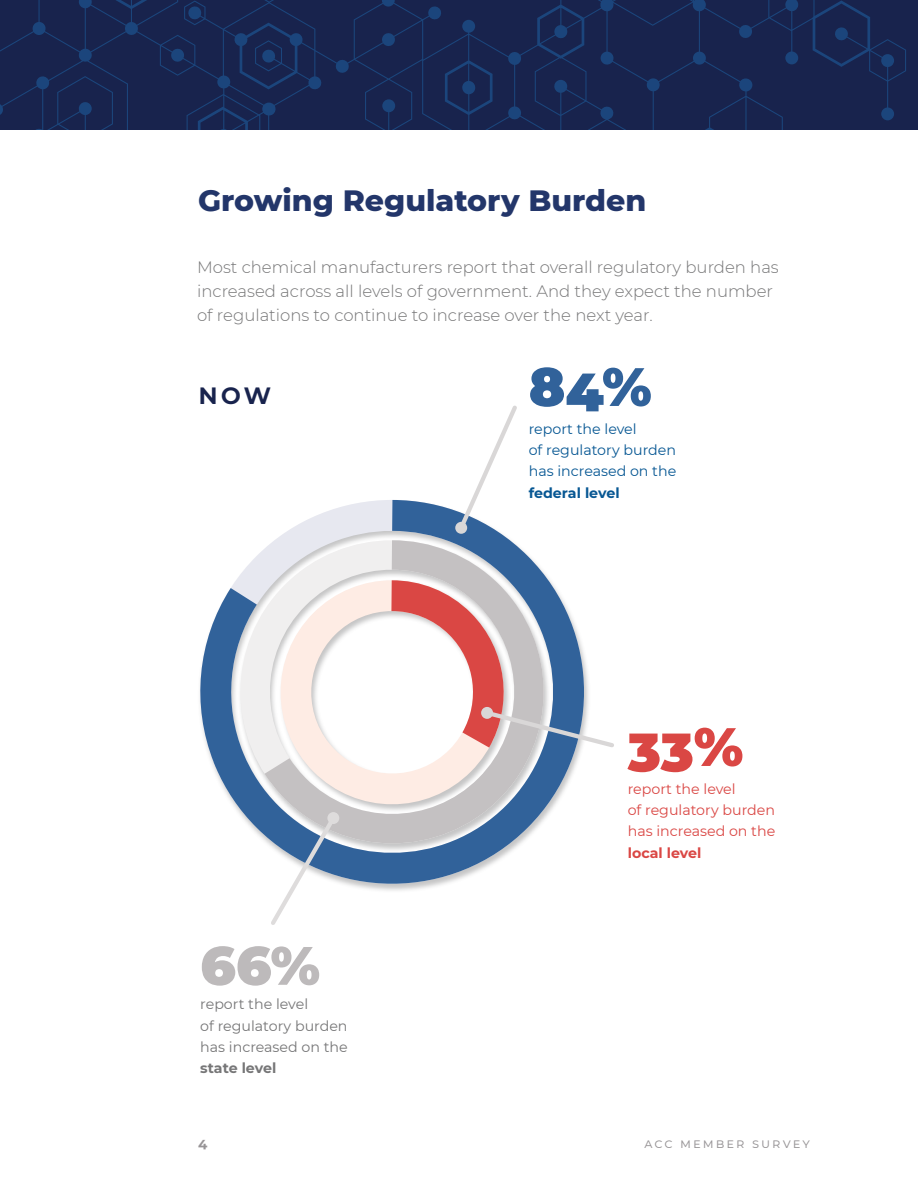
<style>
.page{position:relative;width:918px;height:1188px;background:#fff}
.page>*{position:absolute;margin:0;border:0;box-sizing:border-box;transform-origin:0 0}
.t1{font:900 54px "Montserrat";color:#31629a}
.t2{font:900 54px "Montserrat";color:#bdbabb}
.t3{font:900 54px "Montserrat";color:#da4744}
.t4{font:800 30px "Montserrat";color:#23366a}
.t5{font:600 28.65px "Montserrat";color:#18234d}
.t6{font:300 16.5px/24px "Montserrat";color:#767677}
.t7{font:14.25px/21.3px "Montserrat";color:#075793}
.t8{font:14.25px/21.3px "Montserrat";color:#767677}
.t9{font:14.25px/21.3px "Montserrat";color:#da4744}
.t10{font:700 14.25px "Montserrat";color:#075793}
.t11{font:700 14.25px "Montserrat";color:#767677}
.t12{font:700 14.25px "Montserrat";color:#da4744}
.t13{font:13.5px "Montserrat";color:#979496}
.t14{font:700 13.5px "Montserrat";color:#979496}
</style>
<div class="page">
<svg style="left:0;top:0;width:906px;height:130px;background:#182651"></svg>
<svg style="left:200px;top:500px;width:381px;height:391px"></svg>
<svg style="left:226px;top:525px;width:332px;height:333px"></svg>
<svg style="left:265px;top:540px;width:293px;height:318px"></svg>
<svg style="left:456px;top:405px;width:64px;height:128px"></svg>
<div style="left:455px;top:522px;width:12px;height:12px;background:#d9d7d7;border-radius:50%"></div>
<svg style="left:391px;top:580px;width:223px;height:170px"></svg>
<div style="left:481px;top:707px;width:12px;height:12px;background:#d9d7d7;border-radius:50%"></div>
<svg style="left:267px;top:812px;width:72px;height:113px"></svg>
<div style="left:327px;top:812px;width:12px;height:12px;background:#dedcdc;border-radius:50%"></div>
<h2 class="t4" style="left:198px;top:178px;width:450px">Growing Regulatory Burden</h2>
<p class="t6" style="left:197px;top:255px;width:583px">Most chemical manufacturers report that overall regulatory burden has increased across all levels of government. And they expect the number of regulations to continue to increase over the next year.</p>
<h3 class="t5" style="left:198px;top:373px;width:75px">now</h3>
<h1 class="t2" style="left:200px;top:925px;width:121px">66%</h1>
<p class="t8" style="left:200px;top:993px;width:149px">report the level<br>of regulatory burden has increased on the</p>
<p class="t11" style="left:200px;top:1058px;width:78px">state level</p>
<h1 class="t1" style="left:529px;top:346px;width:124px">84%</h1>
<p class="t7" style="left:529px;top:418px;width:149px">report the level<br>of regulatory burden has increased on the</p>
<p class="t10" style="left:529px;top:482px;width:92px">federal level</p>
<h1 class="t3" style="left:628px;top:706px;width:117px">33%</h1>
<p class="t9" style="left:628px;top:778px;width:149px">report the level<br>of regulatory burden has increased on the</p>
<p class="t12" style="left:628px;top:842px;width:75px">local level</p>
<p class="t14" style="left:198px;top:1133px;width:11px">4</p>
<p class="t13" style="left:644px;top:1134px;width:167px">ACC Mem ber survey</p>
</div>
